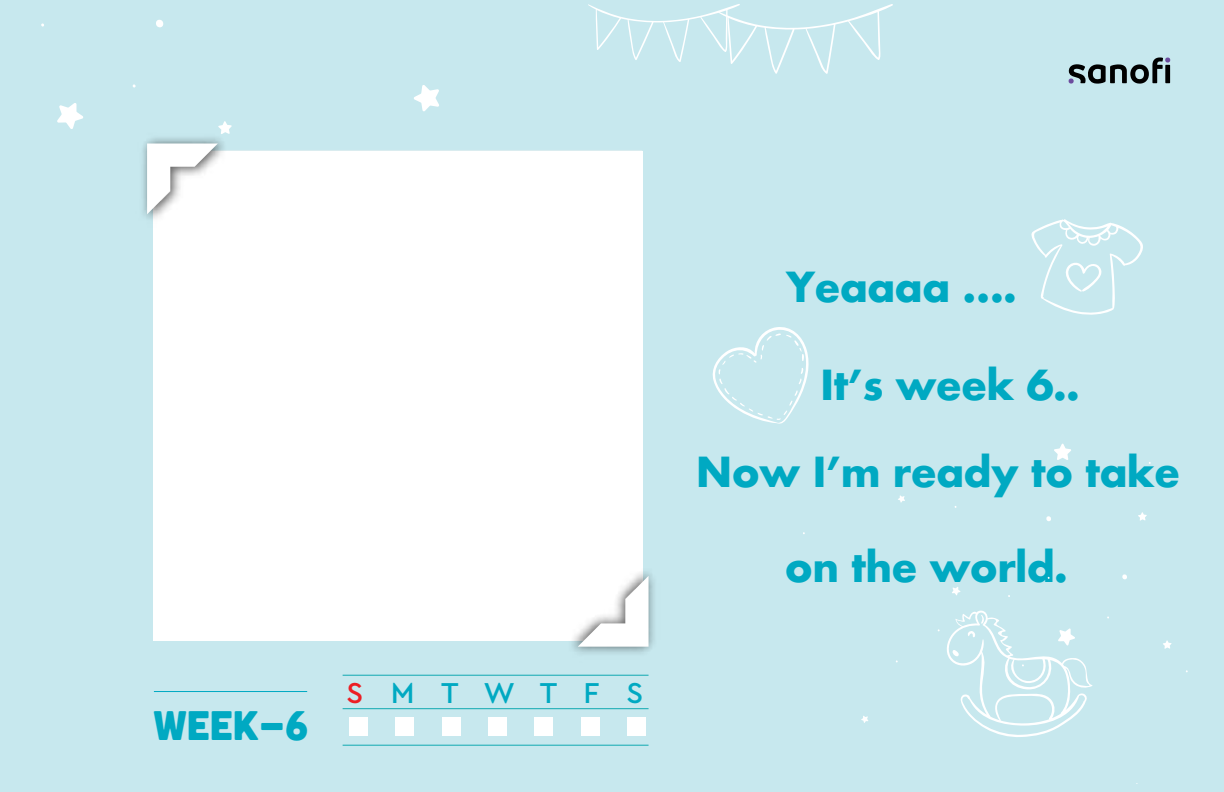
<style>
.page{position:relative;width:1224px;height:792px;background:#c7e8ee}
.page>*{position:absolute;margin:0;border:0;box-sizing:border-box;transform-origin:0 0}
.t1{font:41.2px "Cubano";color:#00a9c2}
.t2{font:700 40.2px/86.8px "Futura";letter-spacing:-.02em;color:#00a9c2;text-align:center}
.t3{font:500 30.2px "Cera GR";color:#00a9c2}
.s1{color:#ec1e24}
</style>
<div class="page">
<svg style="left:588px;top:4px;width:305px;height:70px"></svg>
<svg style="left:712px;top:327px;width:97px;height:97px"></svg>
<svg style="left:1031px;top:219px;width:112px;height:96px"></svg>
<svg style="left:1054px;top:443px;width:17px;height:17px"></svg>
<svg style="left:1138px;top:512px;width:9px;height:9px"></svg>
<svg style="left:1163px;top:640px;width:9px;height:9px"></svg>
<svg style="left:952px;top:587px;width:9px;height:9px"></svg>
<svg style="left:898px;top:495px;width:7px;height:8px"></svg>
<svg style="left:861px;top:716px;width:7px;height:7px"></svg>
<svg style="left:1046px;top:516px;width:5px;height:5px"></svg>
<svg style="left:1122px;top:574px;width:5px;height:5px"></svg>
<svg style="left:937px;top:610px;width:156px;height:127px"></svg>
<svg style="left:414px;top:85px;width:25px;height:27px"></svg>
<svg style="left:57px;top:103px;width:20px;height:26px"></svg>
<svg style="left:156px;top:20px;width:8px;height:7px"></svg>
<div style="left:153px;top:151px;width:490px;height:490px;background:#fff"></div>
<img style="left:503px;top:572px;width:151px;height:146px">
<svg style="left:578px;top:576px;width:71px;height:71px"></svg>
<img style="left:77px;top:84px;width:215px;height:135px">
<svg style="left:147px;top:144px;width:71px;height:70px"></svg>
<hr style="left:343px;top:675px;width:306px;height:1px;background:#10a9b1">
<hr style="left:343px;top:708px;width:306px;height:1px;background:#10a9b1">
<hr style="left:343px;top:745px;width:306px;height:1px;background:#10a9b1">
<div style="left:349px;top:718px;width:19px;height:18px;background:#fff"></div>
<div style="left:395px;top:718px;width:19px;height:18px;background:#fff"></div>
<div style="left:442px;top:718px;width:19px;height:18px;background:#fff"></div>
<div style="left:488px;top:718px;width:19px;height:18px;background:#fff"></div>
<div style="left:535px;top:718px;width:18px;height:18px;background:#fff"></div>
<div style="left:581px;top:718px;width:19px;height:18px;background:#fff"></div>
<div style="left:627px;top:718px;width:19px;height:18px;background:#fff"></div>
<hr style="left:154px;top:691px;width:153px;height:1px;background:#00a9c2">
<svg style="left:1069px;top:57px;width:101px;height:27px"></svg>
<p class="t1" style="left:153px;top:699px;width:156px">Week-6</p>
<p class="t3" style="left:346px;top:675px;width:298px"><span class="s1">S</span> M T W T F S</p>
<p class="t2" style="left:786px;top:244px;width:232px">Yeaaaa ….</p>
<p class="t2" style="left:696px;top:342px;width:486px">It’s week 6..<br>Now I’m ready to take</p>
<p class="t2" style="left:785px;top:524px;width:284px">on the world.</p>
</div>
